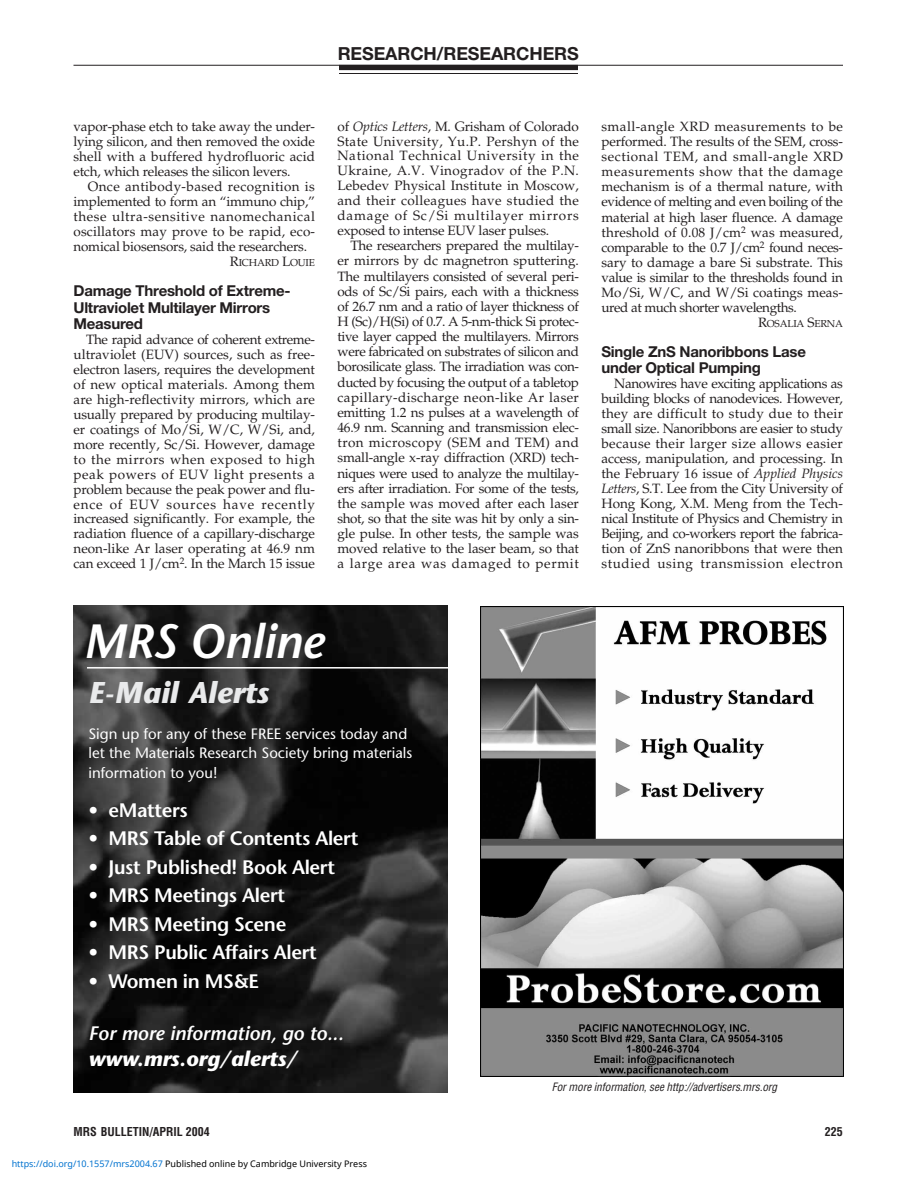
<style>
.page{position:relative;width:918px;height:1188px;background:#fff}
.page>*{position:absolute;margin:0;border:0;box-sizing:border-box;transform-origin:0 0}
.t1{font:italic 600 48px "Stone Sans";letter-spacing:-.01em;color:#fff}
.t2{font:italic 700 30px "Stone Sans";color:#e9eaeb}
.t3{font:italic 700 21px "Stone Sans";color:#fff}
.t4{font:600 19.5px "Stone Sans";letter-spacing:-.015em;color:#fff}
.t5{font:italic 600 19.5px "Stone Sans";color:#fff}
.t6{font:700 18px "Helvetica Neue";letter-spacing:-.005em;color:#231f20}
.t7{font:700 15px/16.5px "Helvetica Neue";letter-spacing:-.015em;color:#231f20}
.t8{font:15px/19.5px "Stone Sans";color:#fff}
.t9{font:13.5px/15.1px "Palatino";letter-spacing:-.015em;color:#231f20;text-align:justify}
.t10{font:700 condensed 12px "Helvetica";color:#231f20}
.t11{font:italic condensed 11.25px "Helvetica";letter-spacing:-.01em;color:#231f20}
.t12{font:10.2px "Palatino";letter-spacing:-.02em;color:#231f20}
.t13{font:9px "Noto Sans";color:#000}
.s1{font-size:13.5px}
.s2{font-style:italic}
.s3{color:#0172cf}
</style>
<div class="page">
<div style="left:339px;top:65px;width:239px;height:5px;background:#231f20"></div>
<hr style="left:339px;top:73px;width:239px;height:1px;background:#231f20">
<hr style="left:74px;top:65px;width:769px;height:1px;background:#231f20">
<img style="left:480px;top:606px;width:363px;height:471px">
<img style="left:74px;top:606px;width:374px;height:487px">
<hr style="left:87px;top:667px;width:369px;height:2px;background:#fff">
<h3 class="t6" style="left:338px;top:47px;width:243px">RESEARCH/RESEARCHERS</h3>
<p class="t9" style="left:74px;top:120px;width:243px">vapor-phase etch to take away the under&shy;lying silicon, and then removed the oxide shell with a buffered hydrofluoric acid etch, which releases the silicon levers.</p>
<p class="t9" style="left:74px;top:180px;width:243px;text-indent:14px">Once antibody-based recognition is implemented to form an “immuno chip,” these ultra-sensitive nanomechanical oscillators may prove to be rapid, eco&shy;nomical biosensors, said the researchers.</p>
<p class="t12" style="left:230px;top:258px;width:87px"><span class="s1">R</span>ICHARD <span class="s1">L</span>OUIE</p>
<p class="t7" style="left:74px;top:284px;width:219px">Damage Threshold of Extreme-<br>Ultraviolet Multilayer Mirrors<br>Measured</p>
<p class="t9" style="left:74px;top:334px;width:243px;text-indent:13px">The rapid advance of coherent extreme&shy;ultraviolet (EUV) sources, such as free&shy;electron lasers, requires the development of new optical materials. Among them are high-reflectivity mirrors, which are usually prepared by producing multilay&shy;er coatings of Mo/Si, W/C, W/Si, and, more recently, Sc/Si. However, damage to the mirrors when exposed to high peak powers of EUV light presents a problem because the peak power and flu&shy;ence of EUV sources have recently increased significantly. For example, the radiation fluence of a capillary-discharge neon-like Ar laser operating at 46.9 nm can exceed 1 J/cm<sup>2</sup>. In the March 15 issue</p>
<p class="t9" style="left:337px;top:120px;width:243px">of <span class="s2">Optics Letters</span>, M. Grisham of Colorado State University, Yu.P. Pershyn of the National Technical University in the Ukraine, A.V. Vinogradov of the P.N.<br>Lebedev Physical Institute in Moscow, and their colleagues have studied the damage of Sc/Si multilayer mirrors exposed to intense EUV laser pulses.</p>
<p class="t9" style="left:337px;top:240px;width:243px;text-indent:13px">The researchers prepared the multilay&shy;er mirrors by dc magnetron sputtering.<br>The multilayers consisted of several peri&shy;ods of Sc/Si pairs, each with a thickness of 26.7 nm and a ratio of layer thickness of H (Sc)/H(Si) of 0.7. A 5-nm-thick Si protec&shy;tive layer capped the multilayers. Mirrors were fabricated on substrates of silicon and borosilicate glass. The irradiation was con&shy;ducted by focusing the output of a tabletop capillary-discharge neon-like Ar laser emitting 1.2 ns pulses at a wavelength of 46.9 nm. Scanning and transmission elec&shy;tron microscopy (SEM and TEM) and small-angle x-ray diffraction (XRD) tech&shy;niques were used to analyze the multilay&shy;ers after irradiation. For some of the tests, the sample was moved after each laser shot, so that the site was hit by only a sin&shy;gle pulse. In other tests, the sample was moved relative to the laser beam, so that a large area was damaged to permit</p>
<h1 class="t1" style="left:83px;top:623px;width:242px">MRS Online</h1>
<h2 class="t2" style="left:88px;top:681px;width:182px">E-Mail Alerts</h2>
<p class="t8" style="left:88px;top:726px;width:325px">Sign up for any of these FREE services today and let the Materials Research Society bring materials information to you!</p>
<h3 class="t4" style="left:88px;top:803px;width:101px">• eMatters</h3>
<h3 class="t4" style="left:88px;top:831px;width:271px">• MRS Table of Contents Alert</h3>
<h3 class="t4" style="left:88px;top:860px;width:248px">• Just Published! Book Alert</h3>
<h3 class="t4" style="left:88px;top:888px;width:198px">• MRS Meetings Alert</h3>
<h3 class="t4" style="left:88px;top:917px;width:199px">• MRS Meeting Scene</h3>
<h3 class="t4" style="left:88px;top:945px;width:230px">• MRS Public Affairs Alert</h3>
<h3 class="t4" style="left:88px;top:974px;width:172px">• Women in MS&amp;E</h3>
<h3 class="t5" style="left:88px;top:1026px;width:256px">For more information, go to...</h3>
<h3 class="t3" style="left:88px;top:1050px;width:210px">www.mrs.org/alerts/</h3>
<p class="t9" style="left:601px;top:120px;width:243px">small-angle XRD measurements to be performed. The results of the SEM, cross&shy;sectional TEM, and small-angle XRD measurements show that the damage mechanism is of a thermal nature, with evidence of melting and even boiling of the material at high laser fluence. A damage threshold of 0.08 J/cm<sup>2</sup> was measured, comparable to the 0.7 J/cm<sup>2</sup> found neces&shy;sary to damage a bare Si substrate. This value is similar to the thresholds found in Mo/Si, W/C, and W/Si coatings meas&shy;ured at much shorter wavelengths.</p>
<p class="t12" style="left:758px;top:320px;width:86px"><span class="s1">R</span>OSALIA <span class="s1">S</span>ERNA</p>
<p class="t7" style="left:602px;top:344px;width:206px">Single ZnS Nanoribbons Lase under Optical Pumping</p>
<p class="t9" style="left:602px;top:378px;width:243px;text-indent:13px">Nanowires have exciting applications as building blocks of nanodevices. However, they are difficult to study due to their small size. Nanoribbons are easier to study because their larger size allows easier access, manipulation, and processing. In the February 16 issue of <span class="s2">Applied Physics Letters</span>, S.T. Lee from the City University of Hong Kong, X.M. Meng from the Tech&shy;nical Institute of Physics and Chemistry in Beijing, and co-workers report the fabrica&shy;tion of ZnS nanoribbons that were then studied using transmission electron</p>
<p class="t11" style="left:552px;top:1082px;width:227px">For more information, see http://advertisers.mrs.org</p>
<p class="t10" style="left:73px;top:1127px;width:138px">MRS BULLETIN/APRIL 2004</p>
<p class="t10" style="left:825px;top:1127px;width:19px">225</p>
<p class="t13" style="left:12px;top:1157px;width:357px"><span class="s3">https://doi.org/10.1557/mrs2004.67</span> Published online by Cambridge University Press</p>
</div>
